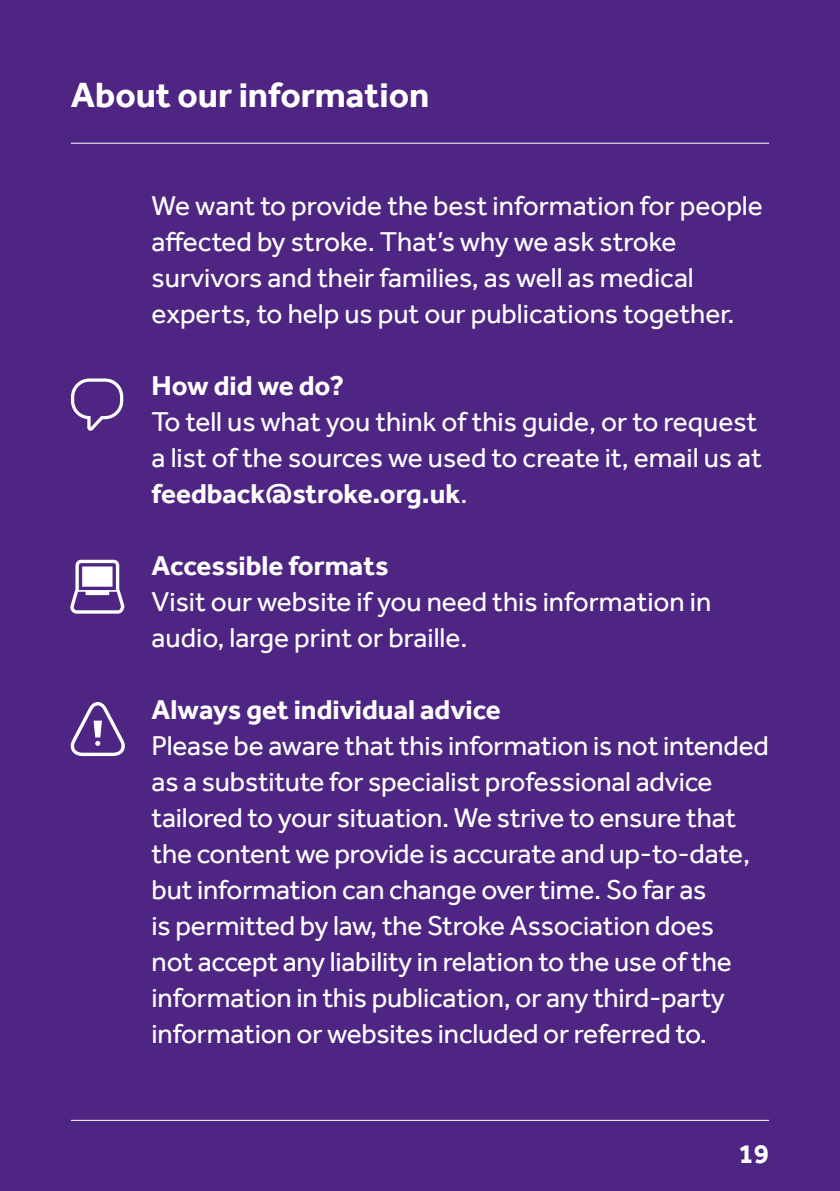
<style>
.page{position:relative;width:840px;height:1191px;background:#fff}
.page>*{position:absolute;margin:0;border:0;box-sizing:border-box;transform-origin:0 0}
.t1{font:700 36px "Effra";color:#fff}
.t2{font:28px/36px "Effra";letter-spacing:-.01em;color:#fff}
.t3{font:700 28px "Effra";color:#fff}
.s1{font-weight:700}
</style>
<div class="page">
<div style="left:0;top:0;width:839px;height:1191px;background:#4e2582"></div>
<hr style="left:71px;top:1119px;width:697px;height:1px;background:#fff">
<hr style="left:71px;top:143px;width:697px;height:1px;background:#fff">
<svg style="left:71px;top:378px;width:52px;height:53px"></svg>
<svg style="left:70px;top:560px;width:54px;height:53px"></svg>
<svg style="left:70px;top:702px;width:55px;height:54px"></svg>
<p class="t1" style="left:71px;top:73px;width:360px">About our information</p>
<p class="t2" style="left:151px;top:187px;width:612px">We want to provide the best information for people affected by stroke. That’s why we ask stroke survivors and their families, as well as medical experts, to help us put our publications together.</p>
<p class="t3" style="left:151px;top:369px;width:194px">How did we do?</p>
<p class="t2" style="left:151px;top:403px;width:611px">To tell us what you think of this guide, or to request a list of the sources we used to create it, email us at <span class="s1">feedback@stroke.org.uk</span>.</p>
<p class="t3" style="left:151px;top:549px;width:238px">Accessible formats</p>
<p class="t2" style="left:151px;top:583px;width:561px">Visit our website if you need this information in audio, large print or braille.</p>
<p class="t3" style="left:151px;top:693px;width:350px">Always get individual advice</p>
<p class="t2" style="left:151px;top:727px;width:618px">Please be aware that this information is not intended as a substitute for specialist professional advice tailored to your situation. We strive to ensure that the content we provide is accurate and up-to-date, but information can change over time. So far as<br>is permitted by law, the Stroke Association does<br>not accept any liability in relation to the use of the information in this publication, or any third-party information or websites included or referred to.</p>
<p class="t3" style="left:738px;top:1137px;width:32px">19</p>
</div>
